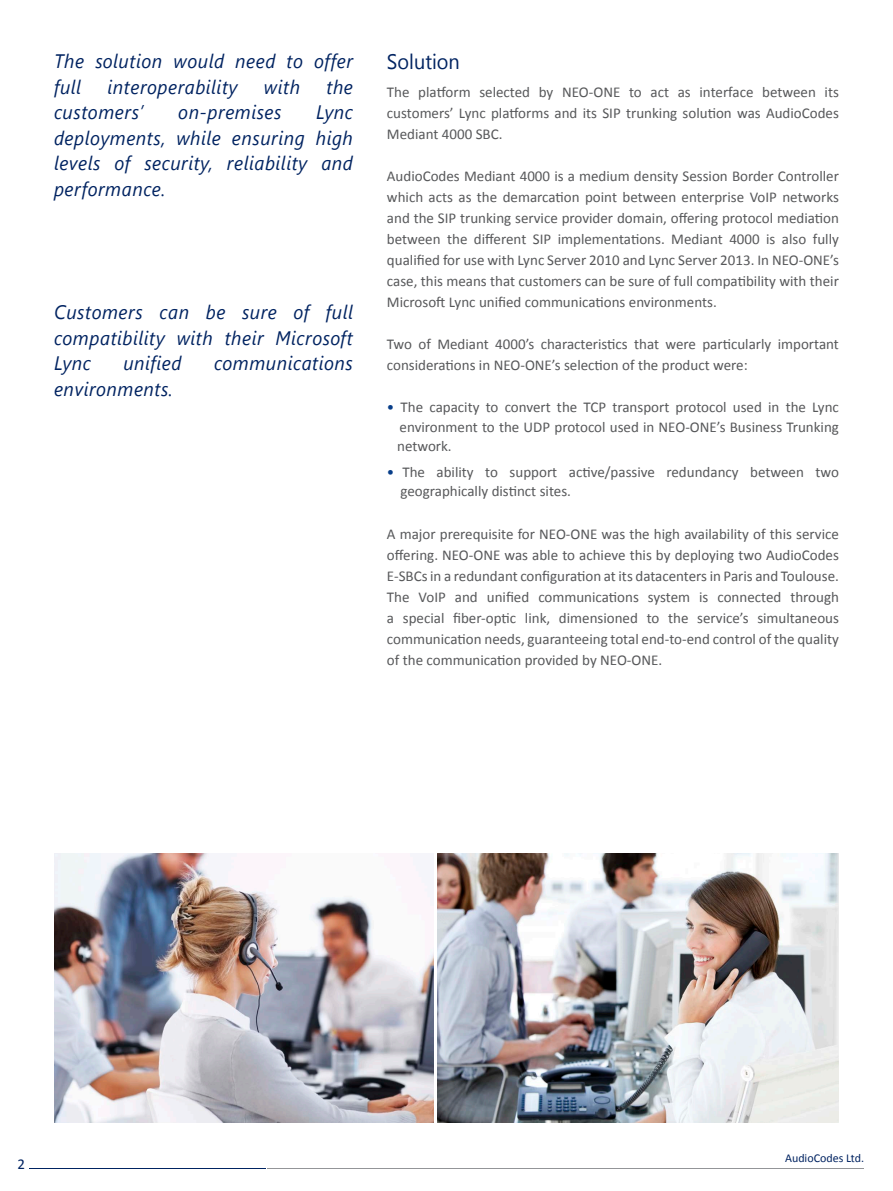
<style>
.page{position:relative;width:893px;height:1191px;background:#fff}
.page>*{position:absolute;margin:0;border:0;box-sizing:border-box;transform-origin:0 0}
.Right_Panel_Body{font:21px "Segoe UI";color:#002361;scale:.95 1}
.Right_Panel_Body-2{font:italic 19.5px/25.5px "Segoe UI";letter-spacing:.03em;color:#002361;scale:.95 1}
.Right_Panel_Body-3{font:15px/21px "Calibri";color:#57585a}
.Right_Panel_Body-4{font:15px "Calibri";color:#002361}
.Right_Panel_Body-5{font:15px "Calibri";color:#083e89}
.Right_Panel_Body-6{font:12px "Calibri";color:#002361}
.s1{color:#083e89}
</style>
<div class="page">
<hr style="left:268px;top:1167px;width:596px;height:1px;background:#939598">
<hr style="left:268px;top:1168px;width:596px;height:1px;background:#939598">
<hr style="left:29px;top:1167px;width:236px;height:1px;background:#002361">
<hr style="left:29px;top:1168px;width:236px;height:1px;background:#002361">
<img style="left:438px;top:853px;width:401px;height:269px">
<img style="left:54px;top:853px;width:380px;height:269px">
<p class="Right_Panel_Body-2" style="left:54px;top:48px;width:33px">The</p>
<p class="Right_Panel_Body-2" style="left:95px;top:48px;width:72px">solution</p>
<p class="Right_Panel_Body-2" style="left:173px;top:48px;width:55px">would</p>
<p class="Right_Panel_Body-2" style="left:235px;top:48px;width:44px">need</p>
<p class="Right_Panel_Body-2" style="left:287px;top:48px;width:19px">to</p>
<p class="Right_Panel_Body-2" style="left:314px;top:48px;width:42px">offer</p>
<p class="Right_Panel_Body-2" style="left:54px;top:73px;width:30px">full</p>
<p class="Right_Panel_Body-2" style="left:108px;top:73px;width:138px">interoperability</p>
<p class="Right_Panel_Body-2" style="left:264px;top:73px;width:40px">with</p>
<p class="Right_Panel_Body-2" style="left:327px;top:73px;width:29px">the</p>
<p class="Right_Panel_Body-2" style="left:54px;top:99px;width:96px">customers’</p>
<p class="Right_Panel_Body-2" style="left:178px;top:99px;width:110px">on-premises</p>
<p class="Right_Panel_Body-2" style="left:316px;top:99px;width:40px">Lync</p>
<p class="Right_Panel_Body-2" style="left:54px;top:124px;width:119px">deployments,</p>
<p class="Right_Panel_Body-2" style="left:176px;top:124px;width:48px">while</p>
<p class="Right_Panel_Body-2" style="left:232px;top:124px;width:78px">ensuring</p>
<p class="Right_Panel_Body-2" style="left:316px;top:124px;width:41px">high</p>
<p class="Right_Panel_Body-2" style="left:115px;top:150px;width:18px">of</p>
<p class="Right_Panel_Body-2" style="left:54px;top:150px;width:119px">levels performance.</p>
<p class="Right_Panel_Body-2" style="left:144px;top:150px;width:73px">security,</p>
<p class="Right_Panel_Body-2" style="left:227px;top:150px;width:86px">reliability</p>
<p class="Right_Panel_Body-2" style="left:321px;top:150px;width:35px">and</p>
<p class="Right_Panel_Body-2" style="left:54px;top:298px;width:95px">Customers</p>
<p class="Right_Panel_Body-2" style="left:159px;top:298px;width:33px">can</p>
<p class="Right_Panel_Body-2" style="left:206px;top:298px;width:22px">be</p>
<p class="Right_Panel_Body-2" style="left:242px;top:298px;width:38px">sure</p>
<p class="Right_Panel_Body-2" style="left:294px;top:298px;width:18px">of</p>
<p class="Right_Panel_Body-2" style="left:326px;top:298px;width:30px">full</p>
<p class="Right_Panel_Body-2" style="left:54px;top:324px;width:118px">compatibility</p>
<p class="Right_Panel_Body-2" style="left:177px;top:324px;width:40px">with</p>
<p class="Right_Panel_Body-2" style="left:225px;top:324px;width:42px">their</p>
<p class="Right_Panel_Body-2" style="left:276px;top:324px;width:83px">Microsoft</p>
<p class="Right_Panel_Body-2" style="left:123px;top:349px;width:63px">unified</p>
<p class="Right_Panel_Body-2" style="left:54px;top:349px;width:127px">Lync environments.</p>
<p class="Right_Panel_Body-2" style="left:214px;top:349px;width:148px">communications</p>
<p class="Right_Panel_Body" style="left:387px;top:47px;width:78px">Solution</p>
<p class="Right_Panel_Body-3" style="left:418px;top:82px;width:54px">platform</p>
<p class="Right_Panel_Body-3" style="left:699px;top:82px;width:56px">interface</p>
<p class="Right_Panel_Body-3" style="left:387px;top:82px;width:453px">The<br>customers’ Lync platforms and its SIP trunking solution was AudioCodes<br>Mediant 4000 SBC.</p>
<p class="Right_Panel_Body-3" style="left:387px;top:166px;width:453px;text-align:justify">AudioCodes Mediant 4000 is a medium density Session Border Controller which acts as the demarcation point between enterprise VoIP networks and the SIP trunking service provider domain, offering protocol mediation between the different SIP implementations. Mediant 4000 is also fully qualified for use with Lync Server 2010 and Lync Server 2013. In NEO-ONE s’ case, this means that customers can be sure of full compatibility with their Microsoft Lync unified communications environments.</p>
<p class="Right_Panel_Body-3" style="left:387px;top:334px;width:453px">Two of Mediant 4000 s’ characteristics that were particularly important considerations in NEO-ONE s’ selection of the product were:</p>
<p class="Right_Panel_Body-3" style="left:397px;top:398px;width:443px;line-height:19.5px;text-align:justify;text-indent:-10px"><span class="s1">•</span> The capacity to convert the TCP transport protocol used in the Lync environment to the UDP protocol used in NEO-ONE s’ Business Trunking network.</p>
<p class="Right_Panel_Body-3" style="left:815px;top:461px;width:25px">two</p>
<p class="Right_Panel_Body-3" style="left:479px;top:82px;width:52px">selected</p>
<p class="Right_Panel_Body-3" style="left:539px;top:82px;width:16px">by</p>
<p class="Right_Panel_Body-3" style="left:762px;top:82px;width:55px">between</p>
<p class="Right_Panel_Body-3" style="left:825px;top:82px;width:16px">its</p>
<p class="Right_Panel_Body-3" style="left:562px;top:82px;width:60px">NEO-ONE</p>
<p class="Right_Panel_Body-3" style="left:629px;top:82px;width:14px">to</p>
<p class="Right_Panel_Body-3" style="left:651px;top:82px;width:20px">act</p>
<p class="Right_Panel_Body-3" style="left:678px;top:82px;width:15px">as</p>
<p class="Right_Panel_Body-3" style="left:569px;top:461px;width:88px">active/passive</p>
<p class="Right_Panel_Body-3" style="left:402px;top:461px;width:24px">The</p>
<p class="Right_Panel_Body-3" style="left:437px;top:461px;width:39px">ability</p>
<p class="Right_Panel_Body-3" style="left:750px;top:461px;width:55px">between</p>
<p class="Right_Panel_Body-3" style="left:666px;top:461px;width:74px">redundancy</p>
<p class="Right_Panel_Body-3" style="left:485px;top:461px;width:14px">to</p>
<p class="Right_Panel_Body-3" style="left:510px;top:461px;width:49px">support</p>
<p class="Right_Panel_Body-5" style="left:387px;top:462px;width:9px">•</p>
<p class="Right_Panel_Body-3" style="left:400px;top:481px;width:172px">geographically distinct sites.</p>
<p class="Right_Panel_Body-3" style="left:387px;top:523px;width:453px;text-align:right">A major prerequisite for NEO-ONE was the high availability of this service offering. NEO-ONE was able to achieve this by deploying two AudioCodes -E SBCs in a redundant configuration at its datacenters in Paris and Toulouse. through</p>
<p class="Right_Panel_Body-3" style="left:487px;top:586px;width:44px">unified</p>
<p class="Right_Panel_Body-3" style="left:387px;top:586px;width:24px">The</p>
<p class="Right_Panel_Body-3" style="left:455px;top:586px;width:24px">and</p>
<p class="Right_Panel_Body-3" style="left:717px;top:586px;width:65px">connected</p>
<p class="Right_Panel_Body-3" style="left:538px;top:586px;width:102px">communications</p>
<p class="Right_Panel_Body-3" style="left:699px;top:586px;width:11px">is</p>
<p class="Right_Panel_Body-3" style="left:419px;top:586px;width:29px">VoIP</p>
<p class="Right_Panel_Body-3" style="left:648px;top:586px;width:44px">system</p>
<p class="Right_Panel_Body-3" style="left:453px;top:607px;width:65px">fiber-optic</p>
<p class="Right_Panel_Body-3" style="left:697px;top:607px;width:53px">service s’</p>
<p class="Right_Panel_Body-3" style="left:403px;top:607px;width:43px">special</p>
<p class="Right_Panel_Body-3" style="left:525px;top:607px;width:27px">link,</p>
<p class="Right_Panel_Body-3" style="left:668px;top:607px;width:22px">the</p>
<p class="Right_Panel_Body-3" style="left:757px;top:607px;width:83px">simultaneous</p>
<p class="Right_Panel_Body-3" style="left:559px;top:607px;width:81px">dimensioned</p>
<p class="Right_Panel_Body-3" style="left:647px;top:607px;width:14px">to</p>
<p class="Right_Panel_Body-3" style="left:387px;top:607px;width:453px">a<br>communication needs, guaranteeing total end-to-end control of the quality of the communication provided by NEO-ONE.</p>
<p class="Right_Panel_Body-4" style="left:18px;top:1154px;width:9px">2</p>
<p class="Right_Panel_Body-6" style="left:785px;top:1150px;width:81px">AudioCodes Ltd.</p>
</div>
